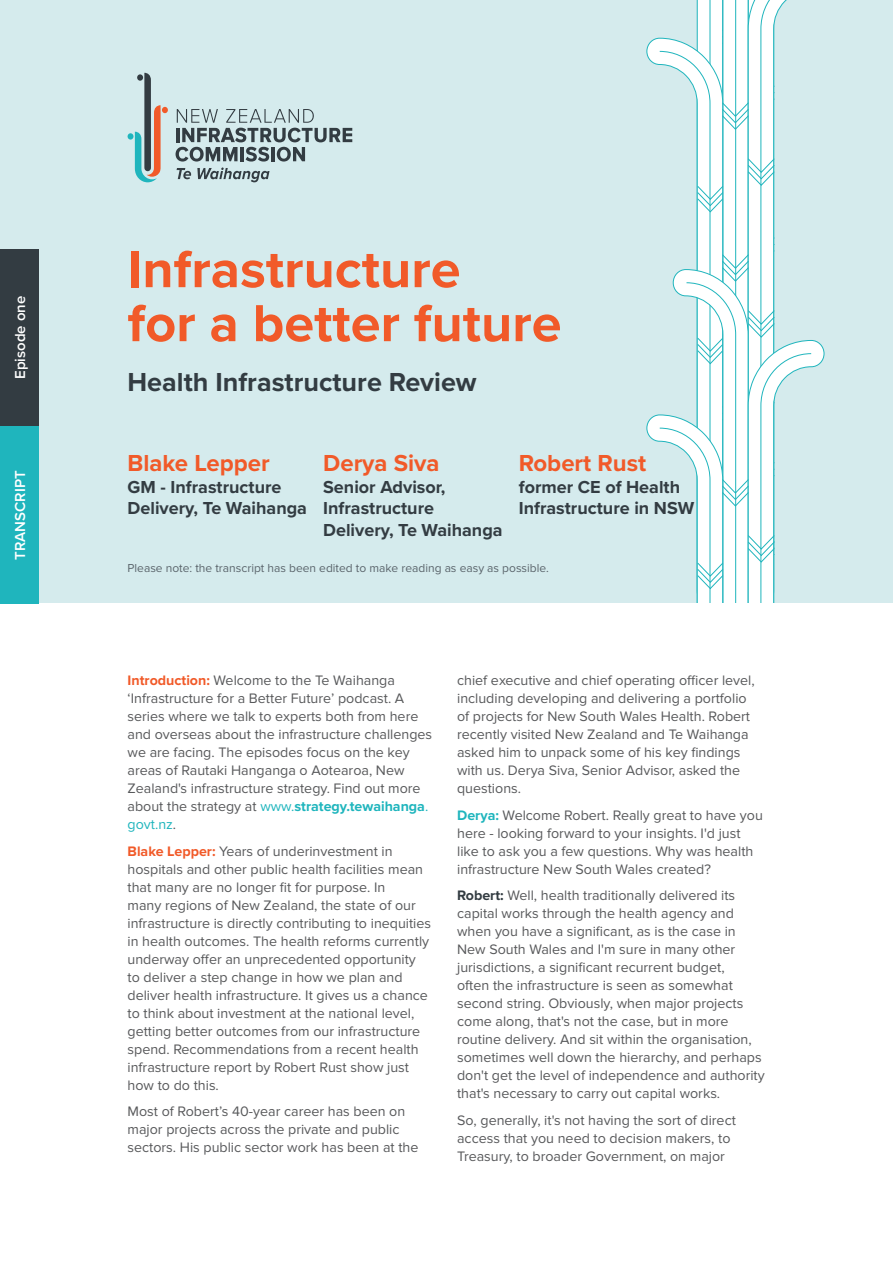
<style>
.page{position:relative;width:893px;height:1263px;background:#fff}
.page>*{position:absolute;margin:0;border:0;box-sizing:border-box;transform-origin:0 0}
.t1{font:700 54px/54px "Proxima Nova";color:#f15a29}
.t2{font:700 27px "Proxima Nova";color:#333c42}
.t3{font:700 24px "Proxima Nova";color:#f15a29}
.t4{font:700 18px/21.6px "Proxima Nova";color:#333c42}
.t5{font:600 15px "Proxima Nova";color:#fff}
.t6{font:14.25px/18px "Proxima Nova";color:#58595b}
.t7{font:12px "Proxima Nova";color:#5b656c}
.s1{font-weight:700;color:#f15a29}
.s2{color:#1fb5bd}
.s3{font-weight:700;color:#1fb5bd}
.s4{font-weight:700;color:#333c42}
</style>
<div class="page">
<div style="left:0;top:0;width:893px;height:661px;background:#d5ebed"></div>
<svg style="left:646px;top:0;width:141px;height:285px"></svg>
<svg style="left:697px;top:102px;width:78px;height:238px;background:#def4f5"></svg>
<svg style="left:673px;top:269px;width:75px;height:71px"></svg>
<svg style="left:646px;top:340px;width:178px;height:264px"></svg>
<svg style="left:697px;top:479px;width:78px;height:125px;background:#def4f5"></svg>
<div style="left:0;top:604px;width:893px;height:659px;background:#fff"></div>
<svg style="left:176px;top:109px;width:176px;height:73px"></svg>
<svg style="left:128px;top:73px;width:40px;height:109px"></svg>
<div style="left:0;top:249px;width:38px;height:177px;background:#333c42"></div>
<div style="left:0;top:426px;width:38px;height:178px;background:#1fb5bd"></div>
<p class="t5" style="left:11px;top:379px;width:85px;rotate:-90deg">Episode one</p>
<p class="t5" style="left:11px;top:560px;width:91px;rotate:-90deg">TRANSCRIPT</p>
<h1 class="t1" style="left:128px;top:244px;width:435px">Infrastructure<br>for a better future</h1>
<h2 class="t2" style="left:128px;top:365px;width:351px">Health Infrastructure Review</h2>
<h3 class="t3" style="left:128px;top:449px;width:144px">Blake Lepper</h3>
<p class="t4" style="left:128px;top:476px;width:181px">GM - Infrastructure<br>Delivery, Te Waihanga</p>
<h3 class="t3" style="left:323px;top:449px;width:118px">Derya Siva</h3>
<p class="t4" style="left:323px;top:476px;width:181px">Senior Advisor,<br>Infrastructure<br>Delivery, Te Waihanga</p>
<h3 class="t3" style="left:519px;top:449px;width:129px">Robert Rust</h3>
<p class="t4" style="left:519px;top:476px;width:177px">former CE of Health<br>Infrastructure in NSW</p>
<p class="t7" style="left:128px;top:561px;width:423px">Please note: the transcript has been edited to make reading as easy as possible.</p>
<p class="t6" style="left:128px;top:672px;width:306px"><span class="s1">Introduction:</span> Welcome to the Te Waihanga ‘Infrastructure for a Better Future’ podcast. A series where we talk to experts both from here and overseas about the infrastructure challenges we are facing. The episodes focus on the key areas of Rautaki Hanganga o Aotearoa, New Zealand's infrastructure strategy. Find out more about the strategy at <span class="s2">www.</span><span class="s3">strategy.tewaihanga</span><span class="s2">. govt.nz</span>.</p>
<p class="t6" style="left:128px;top:842px;width:305px"><span class="s1">Blake Lepper:</span> Years of underinvestment in hospitals and other public health facilities mean that many are no longer fit for purpose. In<br>many regions of New Zealand, the state of our infrastructure is directly contributing to inequities in health outcomes. The health reforms currently underway offer an unprecedented opportunity to deliver a step change in how we plan and deliver health infrastructure. It gives us a chance to think about investment at the national level, getting better outcomes from our infrastructure spend. Recommendations from a recent health infrastructure report by Robert Rust show just how to do this.</p>
<p class="t6" style="left:128px;top:1103px;width:292px">Most of Robert’s 40-year career has been on major projects across the private and public sectors. His public sector work has been at the</p>
<p class="t6" style="left:457px;top:672px;width:299px">chief executive and chief operating officer level, including developing and delivering a portfolio of projects for New South Wales Health. Robert recently visited New Zealand and Te Waihanga asked him to unpack some of his key findings with us. Derya Siva, Senior Advisor, asked the questions.</p>
<p class="t6" style="left:457px;top:806px;width:307px"><span class="s3">Derya:</span> Welcome Robert. Really great to have you here - looking forward to your insights. I'd just like to ask you a few questions. Why was health infrastructure New South Wales created?</p>
<p class="t6" style="left:457px;top:887px;width:309px"><span class="s4">Robert:</span> Well, health traditionally delivered its capital works through the health agency and when you have a significant, as is the case in New South Wales and I'm sure in many other jurisdictions, a significant recurrent budget,<br>often the infrastructure is seen as somewhat second string. Obviously, when major projects come along, that's not the case, but in more routine delivery. And sit within the organisation, sometimes well down the hierarchy, and perhaps don't get the level of independence and authority that's necessary to carry out capital works.</p>
<p class="t6" style="left:457px;top:1111px;width:280px">So, generally, it's not having the sort of direct access that you need to decision makers, to<br>Treasury, to broader Government, on major</p>
</div>
